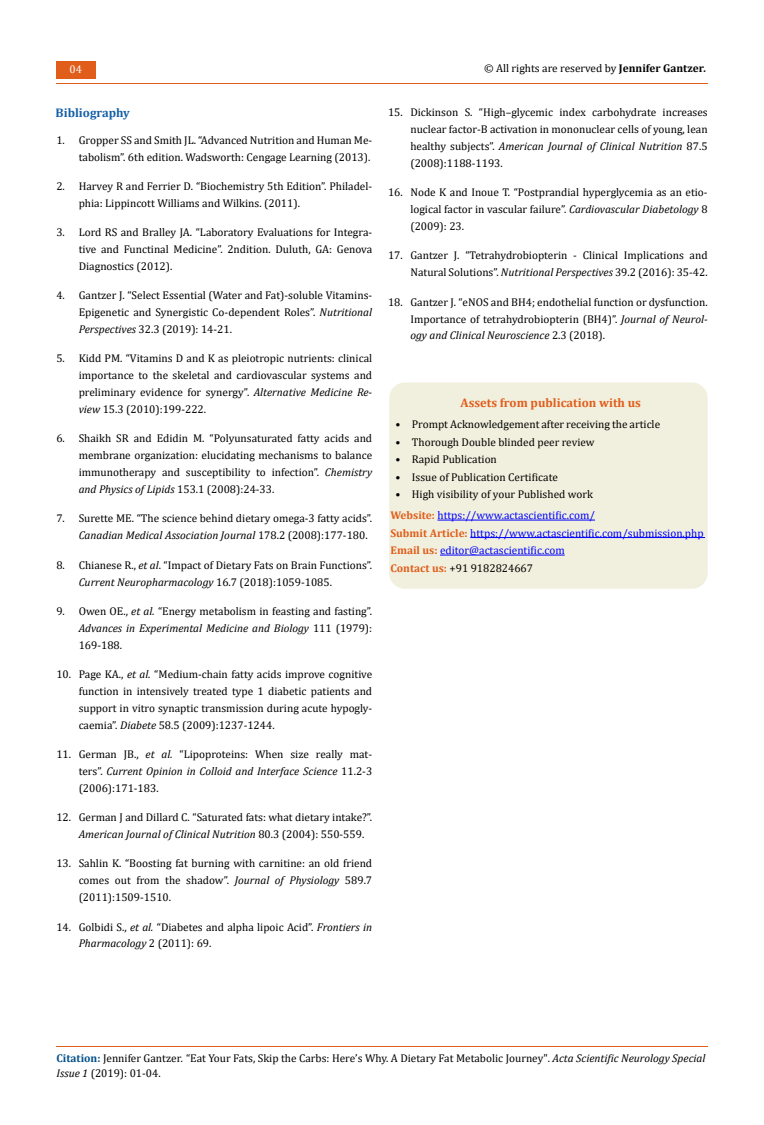
<style>
.page{position:relative;width:764px;height:1125px;background:#fff}
.page>*{position:absolute;margin:0;border:0;box-sizing:border-box;transform-origin:0 0}
.t1{font:700 12.5px "Cambria";color:#e05d1a}
.t2{font:700 12.5px "Cambria";color:#1560a6}
.t3{font:11.25px/16.9px "Cambria";color:#000;text-align:justify}
.t4{font:11.25px/17.5px "Cambria";color:#00f}
.t5{font:11.25px "Cambria";color:#fff}
.s1{font-weight:700}
.s2{font-weight:700;font-style:italic}
.s3{font-style:italic}
.s4{font-weight:700;color:#e05d1a}
.s5{color:#000}
.s6{font-weight:700;color:#035089}
</style>
<div class="page">
<div style="left:390px;top:383px;width:317px;height:205px;background:#f1f0de;border-radius:15px"></div>
<div style="left:389px;top:382px;width:318px;height:207px;border:1px solid #f1f0de;border-radius:15px"></div>
<hr style="left:437px;top:520px;width:158px;height:1px;background:#00f">
<hr style="left:470px;top:537px;width:235px;height:1px;background:#00f">
<hr style="left:440px;top:555px;width:125px;height:1px;background:#00f">
<hr style="left:56px;top:84px;width:651px;height:1px;background:#e05d1a">
<div style="left:56px;top:61px;width:39px;height:18px;background:#e05d1a"></div>
<hr style="left:57px;top:1046px;width:651px;height:1px;background:#e05d1a">
<p class="t5" style="left:70px;top:62px;width:14px">04</p>
<p class="t3" style="left:484px;top:60px;width:224px">© All rights are reserved by <span class="s1">Jennifer Gantzer</span><span class="s2">.</span></p>
<p class="t2" style="left:56px;top:104px;width:76px">Bibliography</p>
<p class="t3" style="left:56px;top:131px;width:317px;text-align:right">1. Gropper SS and Smith JL. “Advanced Nutrition and Human Me&shy;tabolism”. 6th edition. Wadsworth: Cengage Learning (2013).</p>
<p class="t3" style="left:79px;top:178px;width:295px;text-indent:-22px">2. Harvey R and Ferrier D. “Biochemistry 5th Edition”. Philadel&shy;phia: Lippincott Williams and Wilkins. (2011).</p>
<p class="t3" style="left:79px;top:224px;width:295px;text-indent:-22px">3. Lord RS and Bralley JA. “Laboratory Evaluations for Integra&shy;tive and Functinal Medicine”. 2ndition. Duluth, GA: Genova Diagnostics (2012).</p>
<p class="t3" style="left:79px;top:287px;width:295px;text-indent:-22px">4. Gantzer J. “Select Essential (Water and Fat)-soluble Vitamins-Epigenetic and Synergistic Co-dependent Roles”. <span class="s3">Nutritional Perspectives</span> 32.3 (2019): 14-21.</p>
<p class="t3" style="left:79px;top:350px;width:295px;text-indent:-22px">5. Kidd PM. “Vitamins D and K as pleiotropic nutrients: clinical importance to the skeletal and cardiovascular systems and preliminary evidence for synergy”. <span class="s3">Alternative Medicine Re&shy;view</span> 15.3 (2010):199-222.</p>
<p class="t3" style="left:79px;top:430px;width:295px;text-indent:-22px">6. Shaikh SR and Edidin M. “Polyunsaturated fatty acids and membrane organization: elucidating mechanisms to balance immunotherapy and susceptibility to infection”. <span class="s3">Chemistry and Physics of Lipids</span> 153.1 (2008):24-33.</p>
<p class="t3" style="left:79px;top:510px;width:295px;text-indent:-22px">7. Surette ME. “The science behind dietary omega-3 fatty acids”.<br><span class="s3">Canadian Medical Association Journal</span> 178.2 (2008):177-180.</p>
<p class="t3" style="left:79px;top:556px;width:295px;text-indent:-22px">8. Chianese R., <span class="s3">et al</span>. “Impact of Dietary Fats on Brain Functions”.<br><span class="s3">Current Neuropharmacology</span> 16.7 (2018):1059-1085.</p>
<p class="t3" style="left:79px;top:603px;width:295px;text-indent:-22px">9. Owen OE., <span class="s3">et al.</span> “Energy metabolism in feasting and fasting”.<br><span class="s3">Advances in Experimental Medicine and Biology</span> 111 (1979):<br>169-188.</p>
<p class="t3" style="left:79px;top:666px;width:295px;text-indent:-22px">10. Page KA., <span class="s3">et al.</span> “Medium-chain fatty acids improve cognitive function in intensively treated type 1 diabetic patients and support in vitro synaptic transmission during acute hypogly&shy;caemia”. <span class="s3">Diabete</span> 58.5 (2009):1237-1244.</p>
<p class="t3" style="left:79px;top:746px;width:295px;text-indent:-22px">11. German JB., <span class="s3">et al.</span> “Lipoproteins: When size really mat&shy;ters”. <span class="s3">Current Opinion in Colloid and Interface Science</span> 11.2-3 (2006):171-183.</p>
<p class="t3" style="left:79px;top:809px;width:295px;text-indent:-22px">12. German J and Dillard C. “Saturated fats: what dietary intake?”.<br><span class="s3">American Journal of Clinical Nutrition</span> 80.3 (2004): 550-559.</p>
<p class="t3" style="left:79px;top:855px;width:295px;text-indent:-22px">13. Sahlin K. “Boosting fat burning with carnitine: an old friend comes out from the shadow”. <span class="s3">Journal of Physiology</span> 589.7 (2011):1509-1510.</p>
<p class="t3" style="left:79px;top:918px;width:295px;text-indent:-22px">14. Golbidi S., <span class="s3">et al.</span> “Diabetes and alpha lipoic Acid”. <span class="s3">Frontiers in<br>Pharmacology</span> 2 (2011): 69.</p>
<p class="t3" style="left:410px;top:104px;width:299px;text-indent:-22px">15. Dickinson S. “High–glycemic index carbohydrate increases nuclear factor-B activation in mononuclear cells of young, lean healthy subjects”. <span class="s3">American Journal of Clinical Nutrition</span> 87.5 (2008):1188-1193.</p>
<p class="t3" style="left:410px;top:184px;width:299px;text-indent:-22px">16. Node K and Inoue T. “Postprandial hyperglycemia as an etio&shy;logical factor in vascular failure”. <span class="s3">Cardiovascular Diabetology</span> 8 (2009): 23.</p>
<p class="t3" style="left:388px;top:247px;width:321px;text-align:right">17. Gantzer J. “Tetrahydrobiopterin - Clinical Implications and<br>Natural Solutions”. <span class="s3">Nutritional Perspectives</span> 39.2 (2016): 35-42.</p>
<p class="t3" style="left:410px;top:293px;width:299px;text-indent:-22px">18. Gantzer J. “eNOS and BH4; endothelial function or dysfunction.<br>Importance of tetrahydrobiopterin (BH4)”. <span class="s3">Journal of Neurol&shy;ogy and Clinical Neuroscience</span> 2.3 (2018).</p>
<p class="t1" style="left:460px;top:394px;width:182px">Assets from publication with us</p>
<p class="t3" style="left:395px;top:416px;width:266px">• Prompt Acknowledgement after receiving the article</p>
<p class="t3" style="left:395px;top:433px;width:201px">• Thorough Double blinded peer review</p>
<p class="t3" style="left:395px;top:451px;width:103px">• Rapid Publication</p>
<p class="t3" style="left:395px;top:468px;width:164px">• Issue of Publication Certificate</p>
<p class="t3" style="left:395px;top:486px;width:199px">• High visibility of your Published work</p>
<p class="t4" style="left:390px;top:507px;width:315px"><span class="s4">Website:</span> https://www.actascientific.com/<br><span class="s4">Submit Article:</span> https://www.actascientific.com/submission.php <span class="s4">Email us:</span> editor@actascientific.com<br><span class="s4">Contact us:</span> <span class="s5">+91 9182824667</span></p>
<p class="t3" style="left:56px;top:1051px;width:650px;line-height:15px"><span class="s6">Citation:</span> Jennifer Gantzer<span class="s3">.</span> “Eat Your Fats, Skip the Carbs: Here’s Why. A Dietary Fat Metabolic Journey". <span class="s3">Acta Scientific Neurology Special<br>Issue 1</span> (2019): 01-04.</p>
</div>
